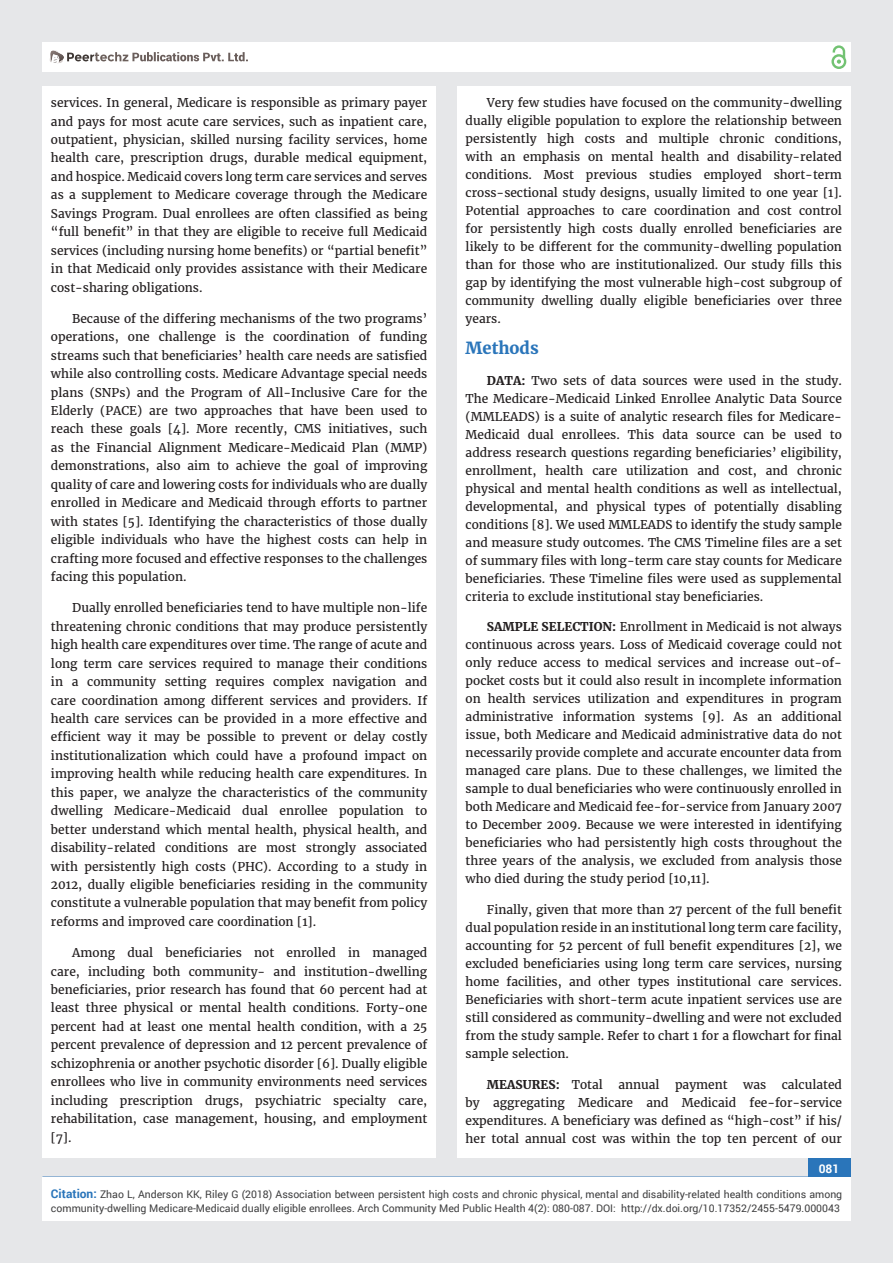
<style>
.page{position:relative;width:893px;height:1263px;background:#e6e7e9}
.page>*{position:absolute;margin:0;border:0;box-sizing:border-box;transform-origin:0 0}
.t1{font:700 16.5px "Merriweather";color:#2a75ba}
.t2{font:12px/18.5px "Merriweather";color:#231f20;text-align:justify}
.t3{font:700 12px "Merriweather";color:#231f20}
.t4{font:700 12px "Roboto";color:#fff}
.t5{font:10.5px/13.5px "Roboto";color:#3e3e3f}
.s1{font-weight:700}
.s2{font-weight:400}
.s3{font-weight:700;font-size:12px;color:#2a75ba}
</style>
<div class="page">
<div style="left:42px;top:43px;width:808px;height:29px;background:#fff"></div>
<div style="left:831px;top:54px;width:15px;height:15px;border:2px solid #72c272;border-radius:50%"></div>
<svg style="left:831px;top:45px;width:15px;height:19px"></svg>
<div style="left:808px;top:1157px;width:42px;height:43px;background:#2a75ba"></div>
<svg style="left:49px;top:50px;width:199px;height:14px"></svg>
<div style="left:42px;top:1177px;width:809px;height:43px;background:#fff"></div>
<div style="left:42px;top:87px;width:394px;height:1071px;background:#fff"></div>
<div style="left:457px;top:87px;width:393px;height:1071px;background:#fff"></div>
<p class="t2" style="left:51px;top:94px;width:378px">services. In general, Medicare is responsible as primary payer and pays for most acute care services, such as inpatient care, outpatient, physician, skilled nursing facility services, home health care, prescription drugs, durable medical equipment, and hospice. Medicaid covers long term care services and serves as a supplement to Medicare coverage through the Medicare Savings Program. Dual enrollees are often classified as being “full benefit” in that they are eligible to receive full Medicaid services (including nursing home benefits) or “partial benefit” in that Medicaid only provides assistance with their Medicare cost-sharing obligations.</p>
<p class="t2" style="left:51px;top:309px;width:378px;text-indent:21px">Because of the differing mechanisms of the two programs’ operations, one challenge is the coordination of funding streams such that beneficiaries’ health care needs are satisfied while also controlling costs. Medicare Advantage special needs plans (SNPs) and the Program of All-Inclusive Care for the Elderly (PACE) are two approaches that have been used to reach these goals [4]. More recently, CMS initiatives, such as the Financial Alignment Medicare-Medicaid Plan (MMP) demonstrations, also aim to achieve the goal of improving quality of care and lowering costs for individuals who are dually enrolled in Medicare and Medicaid through efforts to partner with states [5]. Identifying the characteristics of those dually eligible individuals who have the highest costs can help in crafting more focused and effective responses to the challenges facing this population.</p>
<p class="t2" style="left:51px;top:599px;width:378px;text-indent:21px">Dually enrolled beneficiaries tend to have multiple non-life threatening chronic conditions that may produce persistently high health care expenditures over time. The range of acute and long term care services required to manage their conditions in a community setting requires complex navigation and care coordination among different services and providers. If health care services can be provided in a more effective and efficient way it may be possible to prevent or delay costly institutionalization which could have a profound impact on improving health while reducing health care expenditures. In this paper, we analyze the characteristics of the community dwelling Medicare-Medicaid dual enrollee population to better understand which mental health, physical health, and disability-related conditions are most strongly associated with persistently high costs (PHC). According to a study in 2012, dually eligible beneficiaries residing in the community constitute a vulnerable population that may benefit from policy reforms and improved care coordination [1].</p>
<p class="t2" style="left:51px;top:944px;width:378px;text-indent:21px">Among dual beneficiaries not enrolled in managed care, including both community- and institution-dwelling beneficiaries, prior research has found that 60 percent had at least three physical or mental health conditions. Forty-one percent had at least one mental health condition, with a 25 percent prevalence of depression and 12 percent prevalence of schizophrenia or another psychotic disorder [6]. Dually eligible enrollees who live in community environments need services including prescription drugs, psychiatric specialty care, rehabilitation, case management, housing, and employment [7].</p>
<p class="t2" style="left:466px;top:94px;width:378px;line-height:18px;text-indent:21px">Very few studies have focused on the community-dwelling dually eligible population to explore the relationship between persistently high costs and multiple chronic conditions, with an emphasis on mental health and disability-related conditions. Most previous studies employed short-term cross-sectional study designs, usually limited to one year [1].<br>Potential approaches to care coordination and cost control for persistently high costs dually enrolled beneficiaries are likely to be different for the community-dwelling population than for those who are institutionalized. Our study fills this gap by identifying the most vulnerable high-cost subgroup of community dwelling dually eligible beneficiaries over three years.</p>
<h1 class="t1" style="left:466px;top:338px;width:75px">Methods</h1>
<p class="t2" style="left:466px;top:371px;width:378px;line-height:18px;text-indent:21px"><span class="s1">DATA:</span> Two sets of data sources were used in the study.<br>The Medicare-Medica id Linked Enrollee Analytic Data Source (MMLEADS) is a suite of analytic research files for Medicare-Medicaid dual enrollees. This data source can be used to address research questions regarding beneficiaries’ eligibility, enrollment, health care utilization and cost, and chronic physical and mental health conditions as well as intellectual, developmental, and physical types of potentially disabling conditions [8]. We used MMLEADS to identify the study sample and measure study outcomes. The CMS Timeline files are a set of summary files with long-term care stay counts for Medicare beneficiaries. These Timeline files were used as supplemental criteria to exclude institutional stay beneficiaries.</p>
<p class="t2" style="left:466px;top:618px;width:378px;line-height:18px;text-indent:21px"><span class="s1">SAMPLE SELECTION:</span> Enrollment in Medicaid is not always continuous across years. Loss of Medicaid coverage could not only reduce access to medical services and increase out-of&shy;pocket costs but it could also result in incomplete information on health services utilization and expenditures in program administrative information systems [9]. As an additional issue, both Medicare and Medicaid administrative data do not necessarily provide complete and accurate encounter data from managed care plans. Due to these challenges, we limited the sample to dual beneficiaries who were continuously enrolled in both Medicare and Medicaid fee-for-service from January 2007 to December 2009. Because we were interested in identifying beneficiaries who had persistently high costs throughout the three years of the analysis, we excluded from analysis those who died during the study period [10,11].</p>
<p class="t2" style="left:466px;top:901px;width:378px;line-height:18px;text-indent:21px">Finally, given that more than 27 percent of the full benefit dual population reside in an institutional long term care facility, accounting for 52 percent of full benefit expenditures [2], we excluded beneficiaries using long term care services, nursing home facilities, and other types institutional care services.<br>Beneficiaries with short-term acute inpatient services use are still considered as community-dwelling and were not excluded from the study sample. Refer to chart 1 for a flowchart for final sample selection.</p>
<p class="t3" style="left:487px;top:1077px;width:118px">MEASURES: <span class="s2">Total</span></p>
<p class="t2" style="left:618px;top:1075px;width:43px">annual</p>
<p class="t2" style="left:675px;top:1075px;width:54px">payment</p>
<p class="t2" style="left:743px;top:1075px;width:25px">was</p>
<p class="t2" style="left:466px;top:1076px;width:378px;line-height:18px;text-indent:316px">calculated by aggregating Medicare and Medicaid fee-for-service expenditures. A beneficiary was defined as “high-cost” if his/ her total annual cost was within the top ten percent of our</p>
<p class="t4" style="left:819px;top:1161px;width:22px">081</p>
<p class="t5" style="left:51px;top:1188px;width:793px"><span class="s3">Citation:</span> Zhao L, Anderson KK, Riley G (2018) Association between persistent high costs and chronic physical, mental and disability-related health conditions among community-dwelling Medicare-Medicaid dually eligible enrollees. Arch Community Med Public Health 4(2): 080-087. DOI: http://dx.doi.org/10.17352/2455-5479.000043</p>
</div>
